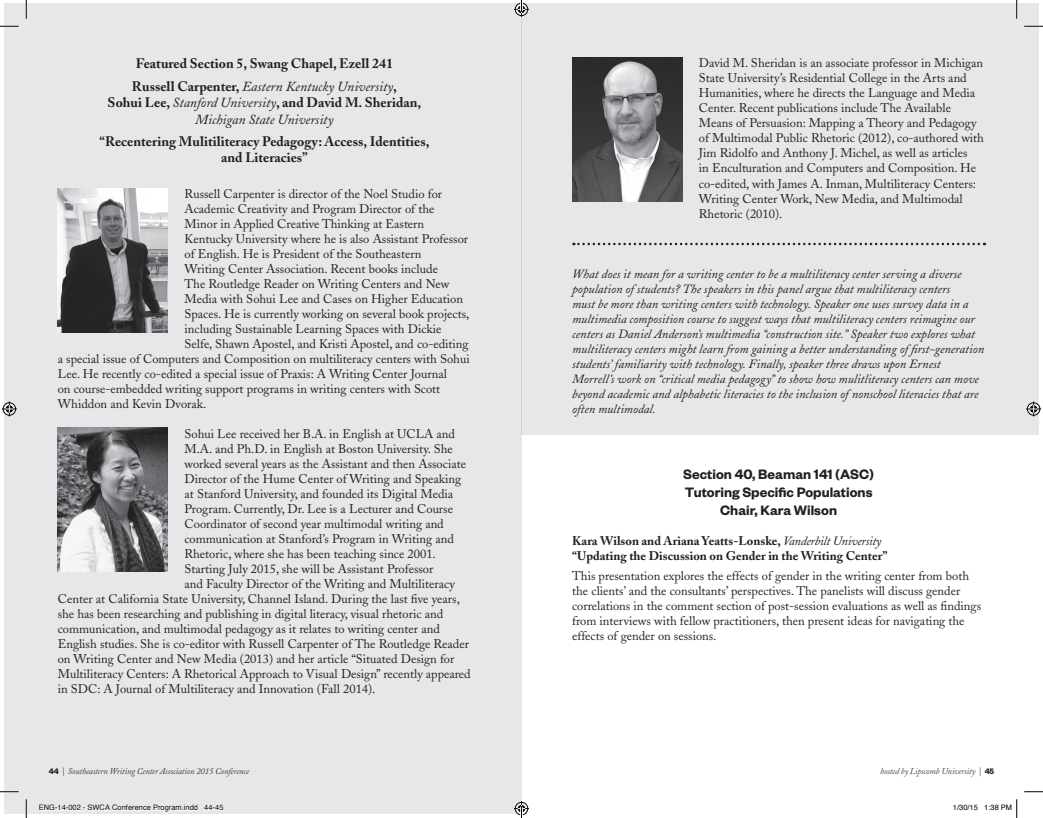
<style>
.page{position:relative;width:1043px;height:818px;background:#fff}
.page>*{position:absolute;margin:0;border:0;box-sizing:border-box;transform-origin:0 0}
.t1{font:600 15px/18px "Founders Grotesk";color:#231f20;text-align:center}
.t2{font:700 13.75px/22.1px "Adobe Caslon";color:#231f20}
.t3{font:italic 13.75px/16.5px "Adobe Caslon";color:#231f20;text-align:center}
.t4{font:12.5px/15px "Adobe Caslon";color:#231f20}
.t5{font:italic 12.5px/15px "Adobe Caslon";color:#231f20}
.t6{font:700 12.5px/15px "Adobe Caslon";color:#231f20}
.t7{font:italic 8.75px "Adobe Caslon";letter-spacing:-.02em;color:#454647}
.t8{font:7.5px "Helvetica";color:#000}
.s1{font-weight:400;font-style:italic}
.s2{font-weight:700;font-style:normal}
.s3{font-family:"Founders Grotesk";font-weight:600;font-style:normal;color:#231f20}
</style>
<div class="page">
<div style="left:521px;top:4px;width:518px;height:431px;background:#e6e7e9"></div>
<svg style="left:573px;top:243px;width:411px;height:2px"></svg>
<img style="left:572px;top:58px;width:110px;height:143px">
<div style="left:4px;top:4px;width:517px;height:810px;background:#e6e7e9"></div>
<img style="left:58px;top:188px;width:110px;height:144px">
<img style="left:58px;top:428px;width:110px;height:143px">
<svg style="left:0;top:25px;width:19px;height:2px"></svg>
<svg style="left:1024px;top:25px;width:18px;height:2px"></svg>
<svg style="left:0;top:791px;width:19px;height:1px"></svg>
<svg style="left:1024px;top:791px;width:18px;height:1px"></svg>
<svg style="left:25px;top:0;width:2px;height:19px"></svg>
<svg style="left:25px;top:799px;width:2px;height:19px"></svg>
<svg style="left:1015px;top:0;width:2px;height:19px"></svg>
<svg style="left:2px;top:401px;width:15px;height:15px"></svg>
<svg style="left:1026px;top:401px;width:15px;height:15px"></svg>
<svg style="left:39px;top:804px;width:159px;height:8px"></svg>
<svg style="left:204px;top:805px;width:20px;height:6px"></svg>
<svg style="left:1016px;top:799px;width:1px;height:19px"></svg>
<svg style="left:514px;top:0;width:15px;height:17px"></svg>
<svg style="left:514px;top:801px;width:15px;height:17px"></svg>
<p class="t2" style="left:132px;top:53px;width:266px">Featured Section 5, Swang Chapel, Ezell 241<br>Russell Carpenter, <span class="s1">Eastern Kentucky University</span>,</p>
<p class="t3" style="left:108px;top:95px;width:315px"><span class="s2">Sohui Lee,</span> Stanford University<span class="s2">, and David M. Sheridan,<br></span>Michigan State University</p>
<p class="t2" style="left:99px;top:133px;width:332px;line-height:16.5px;text-align:center">“Recentering Mulitiliteracy Pedagogy: Access, Identities, and Literacies”</p>
<p class="t4" style="left:184px;top:186px;width:259px">Russell Carpenter is director of the Noel Studio for</p>
<p class="t4" style="left:184px;top:201px;width:251px">Academic Creativity and Program Director of the</p>
<p class="t4" style="left:184px;top:216px;width:241px">Minor in Applied Creative Thinking at Eastern</p>
<p class="t4" style="left:184px;top:231px;width:285px">Kentucky University where he is also Assistant Professor</p>
<p class="t4" style="left:184px;top:246px;width:238px">of English. He is President of the Southeastern</p>
<p class="t4" style="left:184px;top:261px;width:255px">Writing Center Association. Recent books include</p>
<p class="t4" style="left:184px;top:276px;width:266px">The Routledge Reader on Writing Centers and New</p>
<p class="t4" style="left:184px;top:291px;width:280px">Media with Sohui Lee and Cases on Higher Education</p>
<p class="t4" style="left:184px;top:306px;width:286px">Spaces. He is currently working on several book projects,</p>
<p class="t4" style="left:184px;top:321px;width:258px">including Sustainable Learning Spaces with Dickie</p>
<p class="t4" style="left:184px;top:336px;width:286px">Selfe, Shawn Apostel, and Kristi Apostel, and co-editing</p>
<p class="t4" style="left:58px;top:351px;width:413px">a special issue of Computers and Composition on multiliteracy centers with Sohui</p>
<p class="t4" style="left:58px;top:366px;width:390px">Lee. He recently co-edited a special issue of Praxis: A Writing Center Journal</p>
<p class="t4" style="left:58px;top:381px;width:384px">on course-embedded writing support programs in writing centers with Scott</p>
<p class="t4" style="left:58px;top:396px;width:150px">Whiddon and Kevin Dvorak.</p>
<p class="t4" style="left:184px;top:426px;width:272px">Sohui Lee received her B.A. in English at UCLA and</p>
<p class="t4" style="left:184px;top:441px;width:270px">M.A. and Ph.D. in English at Boston University. She</p>
<p class="t4" style="left:184px;top:456px;width:283px">worked several years as the Assistant and then Associate</p>
<p class="t4" style="left:184px;top:471px;width:278px">Director of the Hume Center of Writing and Speaking</p>
<p class="t4" style="left:184px;top:486px;width:270px">at Stanford University, and founded its Digital Media</p>
<p class="t4" style="left:184px;top:501px;width:270px">Program. Currently, Dr. Lee is a Lecturer and Course</p>
<p class="t4" style="left:184px;top:516px;width:261px">Coordinator of second year multimodal writing and</p>
<p class="t4" style="left:184px;top:531px;width:271px">communication at Stanford’s Program in Writing and</p>
<p class="t4" style="left:184px;top:546px;width:253px">Rhetoric, where she has been teaching since 2001.</p>
<p class="t4" style="left:184px;top:561px;width:250px">Starting July 2015, she will be Assistant Professor</p>
<p class="t4" style="left:184px;top:576px;width:272px">and Faculty Director of the Writing and Multiliteracy</p>
<p class="t4" style="left:58px;top:591px;width:403px">Center at California State University, Channel Island. During the last five years,</p>
<p class="t4" style="left:58px;top:606px;width:387px">she has been researching and publishing in digital literacy, visual rhetoric and</p>
<p class="t4" style="left:58px;top:621px;width:383px">communication, and multimodal pedagogy as it relates to writing center and</p>
<p class="t4" style="left:58px;top:636px;width:413px">English studies. She is co-editor with Russell Carpenter of The Routledge Reader</p>
<p class="t4" style="left:58px;top:651px;width:398px">on Writing Center and New Media (2013) and her article “Situated Design for</p>
<p class="t4" style="left:58px;top:666px;width:414px">Multiliteracy Centers: A Rhetorical Approach to Visual Design” recently appeared</p>
<p class="t4" style="left:58px;top:681px;width:319px">in SDC: A Journal of Multiliteracy and Innovation (Fall 2014).</p>
<p class="t4" style="left:699px;top:56px;width:287px">David M. Sheridan is an associate professor in Michigan State University’s Residential College in the Arts and Humanities, where he directs the Language and Media Center. Recent publications include The Available Means of Persuasion: Mapping a Theory and Pedagogy of Multimodal Public Rhetoric (2012), co-authored with Jim Ridolfo and Anthony J. Michel, as well as articles<br>in Enculturation and Computers and Composition. He co-edited, with James A. Inman, Multiliteracy Centers:<br>Writing Center Work, New Media, and Multimodal Rhetoric (2010).</p>
<p class="t5" style="left:572px;top:266px;width:413px">What does it mean for a writing center to be a multiliteracy center serving a diverse population of students? The speakers in this panel argue that multiliteracy centers<br>must be more than writing centers with technology. Speaker one uses survey data in a multimedia composition course to suggest ways that multiliteracy centers reimagine our centers as Daniel Anderson’s multimedia “construction site.” Speaker two explores what multiliteracy centers might learn from gaining a better understanding of first-generation students’ familiarity with technology. Finally, speaker three draws upon Ernest Morrell’s work on “critical media pedagogy” to show how mulitliteracy centers can move beyond academic and alphabetic literacies to the inclusion of nonschool literacies that are often multimodal.</p>
<p class="t1" style="left:683px;top:464px;width:193px">Section 40, Beaman 141 (ASC)<br>Tutoring Specific Populations<br>Chair, Kara Wilson</p>
<p class="t6" style="left:572px;top:533px;width:317px">Kara Wilson and Ariana Yeatts-Lonske, <span class="s1">Vanderbilt University </span>“Updating the Discussion on Gender in the Writing Center”</p>
<p class="t4" style="left:572px;top:568px;width:410px">This presentation explores the effects of gender in the writing center from both the clients’ and the consultants’ perspectives. The panelists will discuss gender correlations in the comment section of post-session evaluations as well as findings from interviews with fellow practitioners, then present ideas for navigating the effects of gender on sessions.</p>
<p class="t7" style="left:49px;top:766px;width:202px"><span class="s3">44</span> | Southeastern Writing Center Association 2015 Conference</p>
<p class="t7" style="left:880px;top:766px;width:115px">hosted by Lipscomb University | <span class="s3">45</span></p>
<p class="t8" style="left:39px;top:802px;width:186px">ENG-14-002 - SWCA Conference Program.indd 44-45</p>
<p class="t8" style="left:952px;top:802px;width:61px">1/30/15 1:38 PM</p>
</div>
